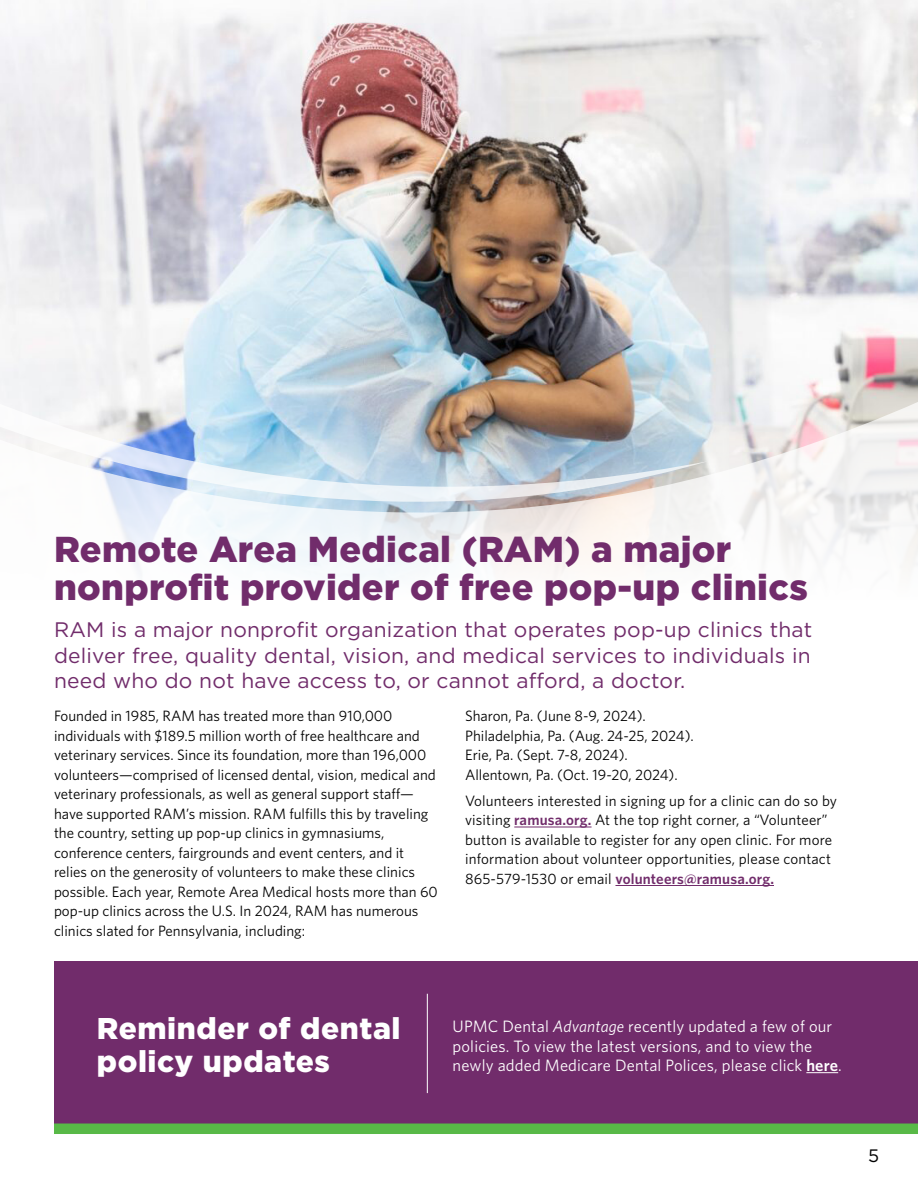
<style>
.page{position:relative;width:918px;height:1188px;background:#fff}
.page>*{position:absolute;margin:0;border:0;box-sizing:border-box;transform-origin:0 0}
.NEW_Headers{font:900 36px/38.1px "Gotham";letter-spacing:.01em;color:#712c6b}
.NEW_Headers-2{font:900 30px/33px "Gotham";letter-spacing:.02em;color:#fff}
.NEW_First_paragraph{font:21px/25.2px "Gotham";letter-spacing:.01em;color:#712c6b;text-align:justify}
.t1{font:18px "Gotham";color:#000}
.NEW_Body_Text{font:16.5px/19.5px "Whitney";letter-spacing:.01em;color:#fff}
.NEW_Body_Text-2{font:15px/19.5px "Whitney";color:#000}
.s1{font-weight:600;color:#712c6b}
.s2{font-style:italic}
.s3{font-weight:600}
</style>
<div class="page">
<img style="left:0;top:0;width:918px;height:399px">
<svg style="left:0;top:399px;width:918px;height:428px"></svg>
<hr style="left:514px;top:827px;width:78px;height:1px;background:#712c6b">
<hr style="left:615px;top:885px;width:159px;height:1px;background:#712c6b">
<div style="left:54px;top:961px;width:864px;height:164px;background:#712c6b"></div>
<div style="left:54px;top:1124px;width:864px;height:10px;background:#58b947"></div>
<hr style="left:806px;top:1072px;width:32px;height:1px;background:#fff">
<hr style="left:427px;top:994px;width:1px;height:99px;background:#fff">
<h2 class="NEW_Headers" style="left:54px;top:529px;width:755px">Remote Area Medical (RAM) a major nonprofit provider of free pop-up clinics</h2>
<p class="NEW_First_paragraph" style="left:54px;top:617px;width:760px">RAM is a major nonprofit organization that operates pop-up clinics that deliver free, quality dental, vision, and medical services to individuals in need who do not have access to, or cannot afford, a doctor.</p>
<p class="NEW_Body_Text-2" style="left:54px;top:706px;width:385px">Founded in 1985, RAM has treated more than 910,000 individuals with $189.5 million worth of free healthcare and veterinary services. Since its foundation, more than 196,000 volunteers—comprised of licensed dental, vision, medical and veterinary professionals, as well as general support staff— have supported RAM’s mission. RAM fulfills this by traveling the country, setting up pop-up clinics in gymnasiums, conference centers, fairgrounds and event centers, and it relies on the generosity of volunteers to make these clinics possible. Each year, Remote Area Medical hosts more than 60 pop-up clinics across the U.S. In 2024, RAM has numerous clinics slated for Pennsylvania, including:</p>
<p class="NEW_Body_Text-2" style="left:465px;top:706px;width:182px">Sharon, Pa. (June 8-9, 2024).</p>
<p class="NEW_Body_Text-2" style="left:465px;top:725px;width:230px">Philadelphia, Pa. (Aug. 24-25, 2024).</p>
<p class="NEW_Body_Text-2" style="left:465px;top:745px;width:164px">Erie, Pa. (Sept. 7-8, 2024).</p>
<p class="NEW_Body_Text-2" style="left:465px;top:764px;width:214px">Allentown, Pa. (Oct. 19-20, 2024).</p>
<p class="NEW_Body_Text-2" style="left:465px;top:791px;width:374px">Volunteers interested in signing up for a clinic can do so by visiting <span class="s1">ramusa.org.</span> At the top right corner, a “Volunteer” button is available to register for any open clinic. For more information about volunteer opportunities, please contact 865-579-1530 or email <span class="s1">volunteers@ramusa.org.</span></p>
<h2 class="NEW_Headers-2" style="left:97px;top:1011px;width:305px">Reminder of dental policy updates</h2>
<p class="NEW_Body_Text" style="left:453px;top:1016px;width:391px">UPMC Dental <span class="s2">Advantage</span> recently updated a few of our policies. To view the latest versions, and to view the newly added Medicare Dental Polices, please click <span class="s3">here</span>.</p>
<p class="t1" style="left:868px;top:1144px;width:13px">5</p>
</div>
